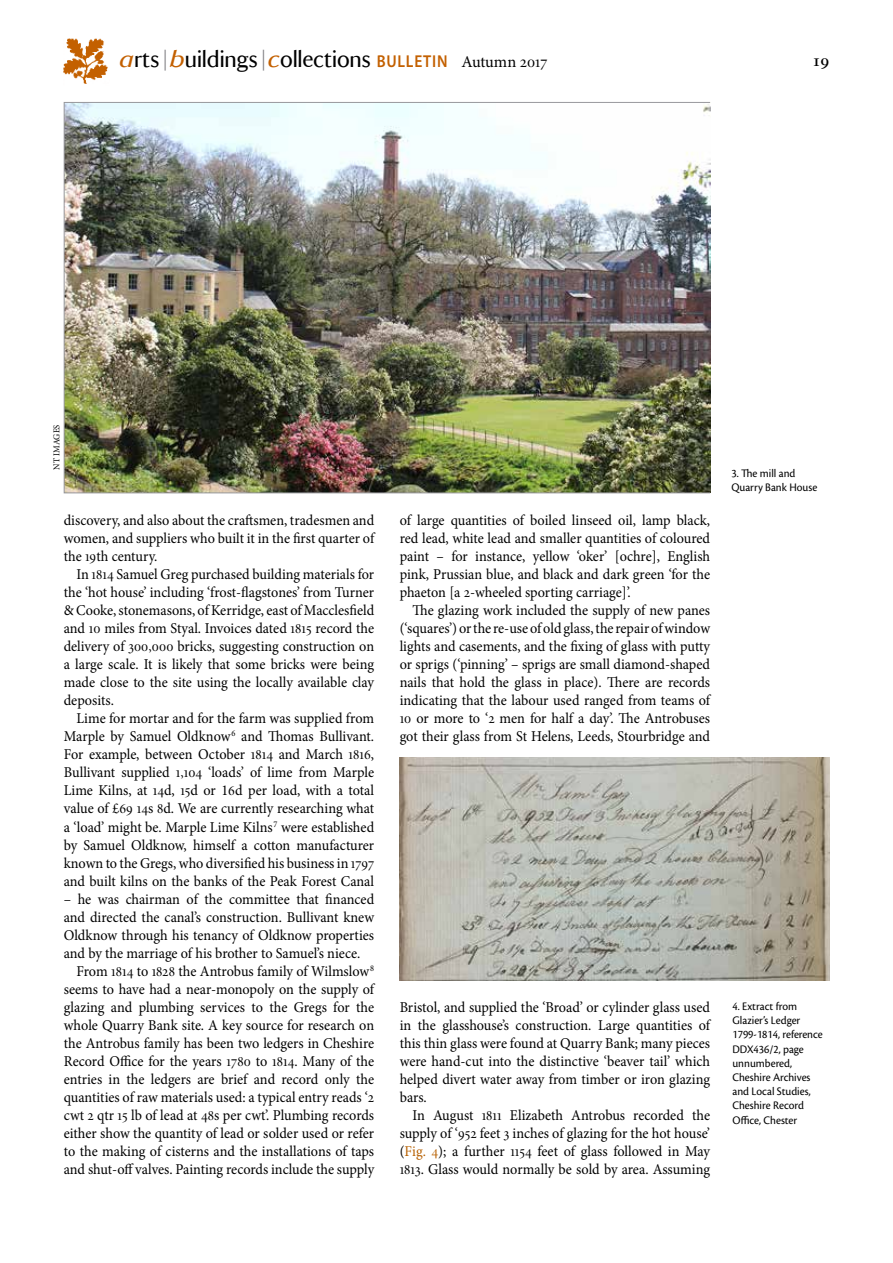
<style>
.page{position:relative;width:893px;height:1263px;background:#fff}
.page>*{position:absolute;margin:0;border:0;box-sizing:border-box;transform-origin:0 0}
.t1{font:24px "National Trust TT";letter-spacing:-.01em;color:#000;scale:.95 1}
.t2{font:18px "Bembo Semibold Os F";color:#000}
.t3{font:15px/18px "Minion Pro";letter-spacing:-.005em;color:#000;text-align:justify;scale:.95 1}
.t4{font:12px/14.2px "Cronos Pro";color:#000;scale:.95 1}
.t5{font:9px "Minion Pro";letter-spacing:.01em;color:#000;scale:.95 1}
.s1{font-style:italic;color:#c36000}
.s2{font-family:"Bembo";color:#818084}
.s3{font-family:"Myriad Pro";font-weight:600;font-size:17.25px;color:#c36000}
.s4{font-family:"Minion Pro";font-size:16.5px}
.s5{font-family:"Minion Exp Display";font-size:16.5px}
.s6{font-family:"Minion Exp Display"}
.s7{color:#b76000}
.s8{font-family:"Minion Exp Display";color:#b76000}
</style>
<div class="page">
<img style="left:63px;top:39px;width:45px;height:45px">
<img style="left:66px;top:104px;width:642px;height:387px">
<img style="left:400px;top:757px;width:429px;height:223px">
<h1 class="t1" style="left:119px;top:43px;width:452px"><span class="s1">a</span>rts<span class="s2">|</span><span class="s1">b</span>uildings<span class="s2">|</span><span class="s1">c</span>ollections <span class="s3">BULLETIN</span> <span class="s4">Autumn</span> <span class="s5">2017</span></h1>
<p class="t2" style="left:812px;top:51px;width:18px">19</p>
<p class="t5" style="left:50px;top:470px;width:49px;rotate:-90deg">NT IMAGES</p>
<p class="t4" style="left:731px;top:466px;width:92px">3. The mill and<br>Quarry Bank House</p>
<p class="t3" style="left:64px;top:512px;width:328px">discovery, and also about the craftsmen, tradesmen and women, and suppliers who built it in the first quarter of the <span class="s6">19</span>th century.</p>
<p class="t3" style="left:64px;top:566px;width:328px;text-indent:13px">In <span class="s6">1814</span> Samuel Greg purchased building materials for the ‘hot house’ including ‘frost-flagstones’ from Turner &amp; Cooke, stonemasons, of Kerridge, east of Macclesfield and <span class="s6">10</span> miles from Styal. Invoices dated <span class="s6">1815</span> record the delivery of <span class="s6">300,000</span> bricks, suggesting construction on a large scale. It is likely that some bricks were being made close to the site using the locally available clay deposits.</p>
<p class="t3" style="left:64px;top:710px;width:328px;text-indent:13px">Lime for mortar and for the farm was supplied from Marple by Samuel Oldknow<sup>6</sup> and Thomas Bullivant.<br>For example, between October <span class="s6">1814</span> and March <span class="s6">1816</span>, Bullivant supplied <span class="s6">1,104</span> ‘loads’ of lime from Marple Lime Kilns, at <span class="s6">14</span>d, <span class="s6">15</span>d or 1<span class="s6">6</span>d per load, with a total value of £<span class="s6">69 14</span>s <span class="s6">8</span>d. We are currently researching what a ‘load’ might be. Marple Lime Kilns <sup>7</sup> were established by Samuel Oldknow, himself a cotton manufacturer known to the Gregs, who diversified his business in <span class="s6">1797 </span>and built kilns on the banks of the Peak Forest Canal</p>
<p class="t3" style="left:64px;top:890px;width:328px">– he was chairman of the committee that financed</p>
<p class="t3" style="left:64px;top:908px;width:328px">and directed the canal’s construction. Bullivant knew</p>
<p class="t3" style="left:64px;top:926px;width:328px">Oldknow through his tenancy of Oldknow properties</p>
<p class="t3" style="left:64px;top:944px;width:314px">and by the marriage of his brother to Samuel’s niece.</p>
<p class="t3" style="left:77px;top:962px;width:315px">From <span class="s6">1814</span> to <span class="s6">1828</span> the Antrobus family of Wilmslow<sup>8</sup></p>
<p class="t3" style="left:64px;top:980px;width:328px">seems to have had a near-monopoly on the supply of</p>
<p class="t3" style="left:64px;top:998px;width:328px">glazing and plumbing services to the Gregs for the</p>
<p class="t3" style="left:64px;top:1016px;width:328px">whole Quarry Bank site. A key source for research on</p>
<p class="t3" style="left:64px;top:1034px;width:328px">the Antrobus family has been two ledgers in Cheshire</p>
<p class="t3" style="left:64px;top:1052px;width:328px">Record Office for the years <span class="s6">1780</span> to <span class="s6">1814</span>. Many of the</p>
<p class="t3" style="left:64px;top:1070px;width:328px">entries in the ledgers are brief and record only the</p>
<p class="t3" style="left:64px;top:1088px;width:328px">quantities of raw materials used: a typical entry reads ‘<span class="s6">2</span></p>
<p class="t3" style="left:64px;top:1106px;width:328px">cwt <span class="s6">2</span> qtr <span class="s6">15</span> lb of lead at <span class="s6">48</span>s per cwt’. Plumbing records</p>
<p class="t3" style="left:64px;top:1124px;width:328px">either show the quantity of lead or solder used or refer</p>
<p class="t3" style="left:64px;top:1142px;width:328px">to the making of cisterns and the installations of taps</p>
<p class="t3" style="left:64px;top:1160px;width:328px">and shut-off valves. Painting records include the supply</p>
<p class="t3" style="left:400px;top:512px;width:328px">of large quantities of boiled linseed oil, lamp black, red lead, white lead and smaller quantities of coloured paint – for instance, yellow ‘oker’ [ochre], English pink, Prussian blue, and black and dark green ‘for the phaeton [a <span class="s6">2</span>-wheeled sporting carriage]’.</p>
<p class="t3" style="left:400px;top:602px;width:328px;text-indent:13px">The glazing work included the supply of new panes (‘squares’) or the re-use of old glass, the repair of window lights and casements, and the fixing of glass with putty or sprigs (‘pinning’ – sprigs are small diamond-shaped nails that hold the glass in place). There are records indicating that the labour used ranged from teams of <span class="s6">10</span> or more to ‘<span class="s6">2</span> men for half a day’. The Antrobuses got their glass from St Helens, Leeds, Stourbridge and</p>
<p class="t3" style="left:400px;top:998px;width:328px">Bristol, and supplied the ‘Broad’ or cylinder glass used in the glasshouse’s construction. Large quantities of this thin glass were found at Quarry Bank; many pieces were hand-cut into the distinctive ‘beaver tail’ which helped divert water away from timber or iron glazing bars.</p>
<p class="t3" style="left:400px;top:1106px;width:328px;text-indent:13px">In August <span class="s6">1811</span> Elizabeth Antrobus recorded the supply of ‘<span class="s6">952</span> feet <span class="s6">3</span> inches of glazing for the hot house’ (<span class="s7">Fig.</span> <span class="s8">4</span>); a further <span class="s6">1154</span> feet of glass followed in May <span class="s6">1813</span>. Glass would normally be sold by area. Assuming</p>
<p class="t4" style="left:732px;top:999px;width:97px">4. Extract from<br>Glazier’s Ledger<br>1799-1814, reference<br>DDX436/2, page unnumbered,<br>Cheshire Archives and Local Studies,<br>Cheshire Record<br>Office, Chester</p>
</div>
